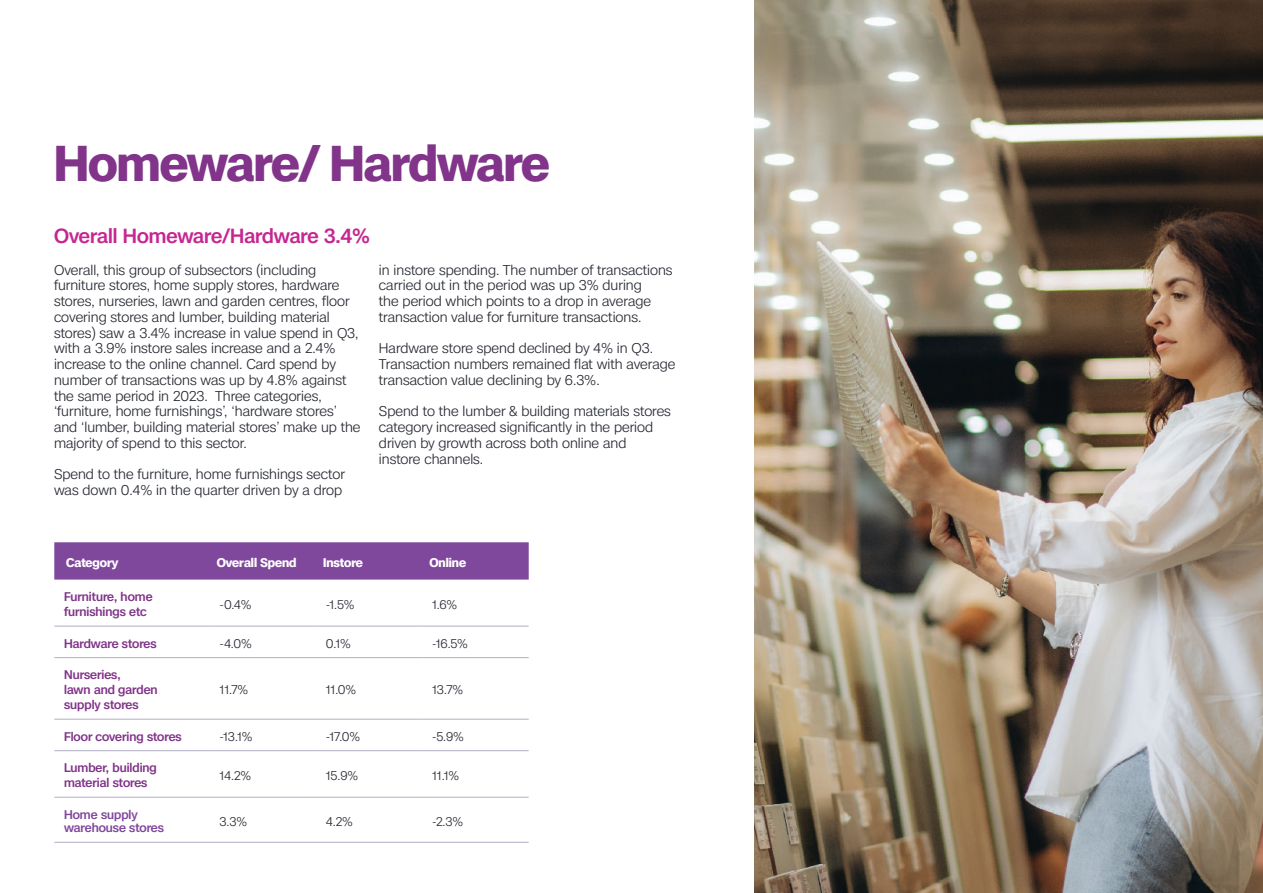
<style>
.page{position:relative;width:1263px;height:893px;background:#fff}
.page>*{position:absolute;margin:0;border:0;box-sizing:border-box;transform-origin:0 0}
.t1{font:700 48px "AIB Case";letter-spacing:-.01em;color:#813489}
.t2{font:500 19.5px "AIB Case";color:#c52691}
.t3{font:300 13.5px/15.8px "AIB Case";color:#252831}
.t4{font:500 12px/15px "AIB Case";color:#813489}
.t5{font:300 12px "AIB Case";letter-spacing:-.01em;color:#252831}
.t6{font:700 12px "AIB Case";color:#fff}
.t7{font:500 12px/13.5px "AIB Case";color:#80489c}
</style>
<div class="page">
<img style="left:754px;top:0;width:509px;height:893px">
<div style="left:54px;top:542px;width:475px;height:38px;background:#80489c"></div>
<hr style="left:54px;top:626px;width:156px;height:1px;background:#b0aec3">
<hr style="left:210px;top:626px;width:106px;height:1px;background:#b0aec3">
<hr style="left:316px;top:626px;width:106px;height:1px;background:#b0aec3">
<hr style="left:422px;top:626px;width:107px;height:1px;background:#b0aec3">
<hr style="left:54px;top:657px;width:156px;height:1px;background:#b0aec3">
<hr style="left:210px;top:657px;width:106px;height:1px;background:#b0aec3">
<hr style="left:316px;top:657px;width:106px;height:1px;background:#b0aec3">
<hr style="left:422px;top:657px;width:107px;height:1px;background:#b0aec3">
<hr style="left:54px;top:719px;width:156px;height:1px;background:#b0aec3">
<hr style="left:210px;top:719px;width:106px;height:1px;background:#b0aec3">
<hr style="left:316px;top:719px;width:106px;height:1px;background:#b0aec3">
<hr style="left:422px;top:719px;width:107px;height:1px;background:#b0aec3">
<hr style="left:54px;top:750px;width:156px;height:1px;background:#b0aec3">
<hr style="left:210px;top:750px;width:106px;height:1px;background:#b0aec3">
<hr style="left:316px;top:750px;width:106px;height:1px;background:#b0aec3">
<hr style="left:422px;top:750px;width:107px;height:1px;background:#b0aec3">
<hr style="left:54px;top:797px;width:156px;height:1px;background:#b0aec3">
<hr style="left:210px;top:797px;width:106px;height:1px;background:#b0aec3">
<hr style="left:316px;top:797px;width:106px;height:1px;background:#b0aec3">
<hr style="left:422px;top:797px;width:107px;height:1px;background:#b0aec3">
<hr style="left:54px;top:842px;width:156px;height:1px;background:#b0aec3">
<hr style="left:210px;top:842px;width:106px;height:1px;background:#b0aec3">
<hr style="left:316px;top:842px;width:106px;height:1px;background:#b0aec3">
<hr style="left:422px;top:842px;width:107px;height:1px;background:#b0aec3">
<h1 class="t1" style="left:54px;top:126px;width:497px">Homeware/ Hardware</h1>
<h2 class="t2" style="left:54px;top:221px;width:318px">Overall Homeware/Hardware 3.4%</h2>
<p class="t3" style="left:54px;top:261px;width:308px">Overall, this group of subsectors (including furniture stores, home supply stores, hardware stores, nurseries, lawn and garden centres, floor covering stores and lumber, building material stores) saw a 3.4% increase in value spend in Q3, with a 3.9% instore sales increase and a 2.4% increase to the online channel. Card spend by number of transactions was up by 4.8% against the same period in 2023. Three categories, ‘furniture, home furnishings’, ‘hardware stores’ and ‘lumber, building material stores’ make up the majority of spend to this sector.</p>
<p class="t3" style="left:54px;top:466px;width:292px">Spend to the furniture, home furnishings sector was down 0.4% in the quarter driven by a drop</p>
<p class="t3" style="left:379px;top:261px;width:295px">in instore spending. The number of transactions carried out in the period was up 3% during<br>the period which points to a drop in average transaction value for furniture transactions.</p>
<p class="t3" style="left:379px;top:340px;width:298px">Hardware store spend declined by 4% in Q3.<br>Transaction numbers remained flat with average transaction value declining by 6.3%.</p>
<p class="t3" style="left:379px;top:403px;width:293px">Spend to the lumber &amp; building materials stores category increased significantly in the period driven by growth across both online and instore channels.</p>
<p class="t6" style="left:66px;top:553px;width:54px">Category</p>
<p class="t6" style="left:217px;top:553px;width:81px">Overall Spend</p>
<p class="t6" style="left:323px;top:553px;width:41px">Instore</p>
<p class="t6" style="left:429px;top:553px;width:38px">Online</p>
<p class="t4" style="left:64px;top:589px;width:90px">Furniture, home furnishings etc</p>
<p class="t5" style="left:220px;top:595px;width:33px">-0.4%</p>
<p class="t5" style="left:326px;top:595px;width:30px">-1.5%</p>
<p class="t5" style="left:432px;top:595px;width:26px">1.6%</p>
<p class="t4" style="left:64px;top:635px;width:94px">Hardware stores</p>
<p class="t5" style="left:220px;top:634px;width:34px">-4.0%</p>
<p class="t5" style="left:326px;top:634px;width:26px">0.1%</p>
<p class="t5" style="left:432px;top:634px;width:37px">-16.5%</p>
<p class="t4" style="left:64px;top:667px;width:95px">Nurseries,<br>lawn and garden supply stores</p>
<p class="t5" style="left:220px;top:681px;width:30px">11.7%</p>
<p class="t5" style="left:326px;top:681px;width:32px">11.0%</p>
<p class="t5" style="left:432px;top:681px;width:32px">13.7%</p>
<p class="t4" style="left:64px;top:729px;width:119px">Floor covering stores</p>
<p class="t5" style="left:220px;top:727px;width:34px">-13.1%</p>
<p class="t5" style="left:326px;top:727px;width:36px">-17.0%</p>
<p class="t5" style="left:432px;top:727px;width:33px">-5.9%</p>
<p class="t4" style="left:64px;top:760px;width:94px">Lumber, building material stores</p>
<p class="t5" style="left:220px;top:766px;width:33px">14.2%</p>
<p class="t5" style="left:326px;top:766px;width:34px">15.9%</p>
<p class="t5" style="left:432px;top:766px;width:28px">11.1%</p>
<p class="t7" style="left:64px;top:807px;width:101px">Home supply warehouse stores</p>
<p class="t5" style="left:220px;top:812px;width:29px">3.3%</p>
<p class="t5" style="left:326px;top:812px;width:29px">4.2%</p>
<p class="t5" style="left:432px;top:812px;width:32px">-2.3%</p>
</div>
